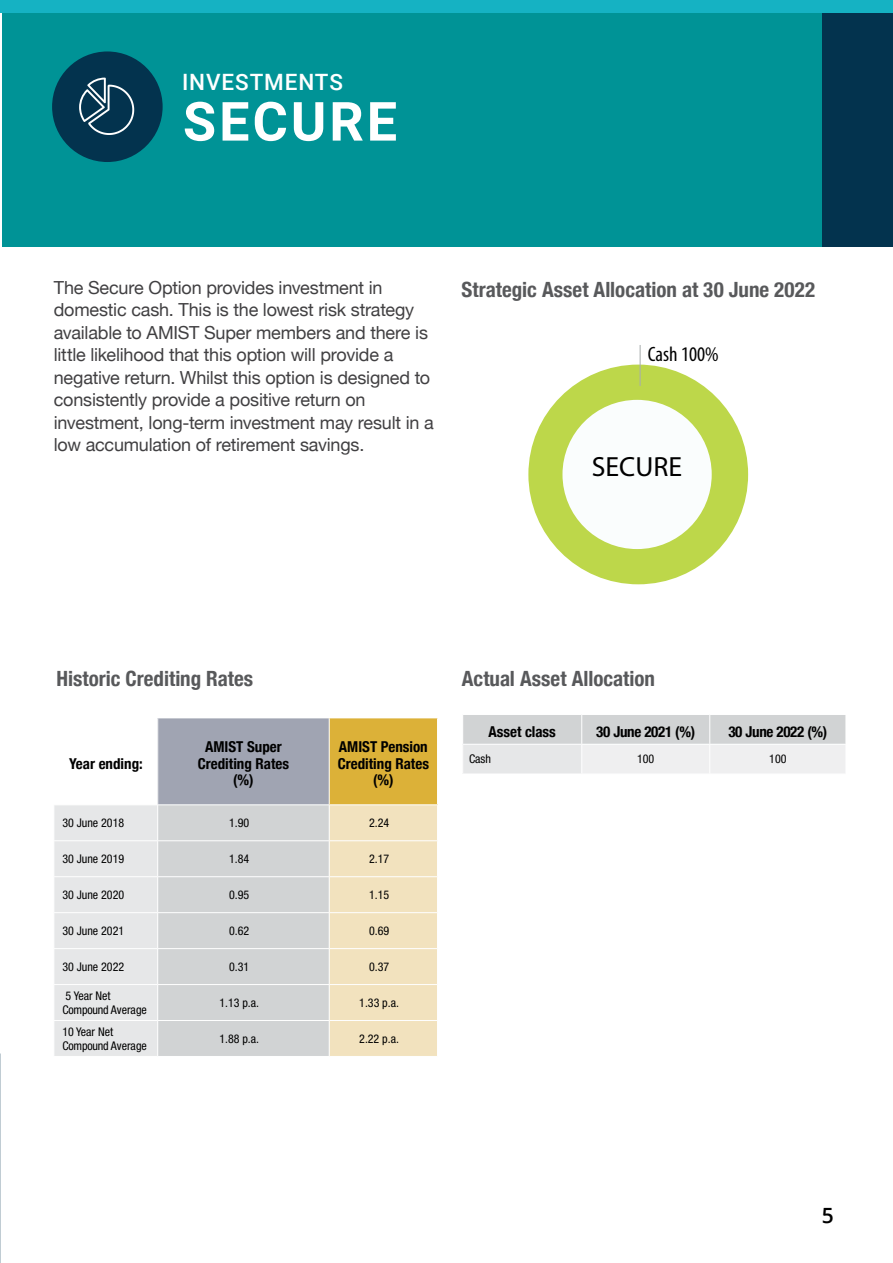
<style>
.page{position:relative;width:893px;height:1263px;background:#fff}
.page>*{position:absolute;margin:0;border:0;box-sizing:border-box;transform-origin:0 0}
.t1{font:700 54px "Roboto";letter-spacing:.055em;color:#fff}
.t2{font:27.9px "Myriad Pro";color:#000}
.t3{font:500 22.5px "Roboto";letter-spacing:.04em;color:#fff}
.t4{font:700 condensed 21px "Helvetica Neue";color:#58595b}
.t5{font:600 21px "Open Sans";color:#000}
.t6{font:condensed 20.85px "Myriad Pro";color:#000}
.t7{font:18px/22.5px "Helvetica Neue";letter-spacing:-.01em;color:#414042}
.t8{font:700 condensed 15px/16.5px "Helvetica Neue";color:#000;text-align:center}
.t9{font:700 condensed 15px "Helvetica Neue";letter-spacing:-.02em;color:#000}
.t10{font:condensed 12px/13.5px "Helvetica Neue LT Std";color:#000}
</style>
<div class="page">
<svg style="left:463px;top:715px;width:383px;height:59px"></svg>
<div style="left:158px;top:718px;width:171px;height:87px;background:#a0a4b2"></div>
<div style="left:329px;top:718px;width:108px;height:87px;background:#dcb138"></div>
<svg style="left:54px;top:805px;width:383px;height:251px;background:#e0dcd3"></svg>
<hr style="left:329px;top:718px;width:1px;height:86px;background:#fff">
<hr style="left:53px;top:840px;width:104px;height:1px;background:#fff">
<hr style="left:53px;top:876px;width:104px;height:1px;background:#fff">
<hr style="left:53px;top:912px;width:104px;height:1px;background:#fff">
<hr style="left:53px;top:948px;width:104px;height:1px;background:#fff">
<hr style="left:53px;top:984px;width:104px;height:1px;background:#fff">
<hr style="left:53px;top:1020px;width:104px;height:1px;background:#fff">
<hr style="left:157px;top:804px;width:172px;height:1px;background:#fff">
<hr style="left:157px;top:805px;width:1px;height:35px;background:#fff">
<hr style="left:329px;top:804px;width:109px;height:1px;background:#fff">
<hr style="left:329px;top:805px;width:1px;height:35px;background:#fff">
<hr style="left:157px;top:840px;width:172px;height:1px;background:#fff">
<hr style="left:157px;top:841px;width:1px;height:35px;background:#fff">
<hr style="left:329px;top:840px;width:109px;height:1px;background:#fff">
<hr style="left:329px;top:841px;width:1px;height:35px;background:#fff">
<hr style="left:157px;top:876px;width:172px;height:1px;background:#fff">
<hr style="left:157px;top:877px;width:1px;height:35px;background:#fff">
<hr style="left:329px;top:876px;width:109px;height:1px;background:#fff">
<hr style="left:329px;top:877px;width:1px;height:35px;background:#fff">
<hr style="left:157px;top:912px;width:172px;height:1px;background:#fff">
<hr style="left:157px;top:913px;width:1px;height:35px;background:#fff">
<hr style="left:329px;top:912px;width:109px;height:1px;background:#fff">
<hr style="left:329px;top:913px;width:1px;height:35px;background:#fff">
<hr style="left:157px;top:948px;width:172px;height:1px;background:#fff">
<hr style="left:157px;top:949px;width:1px;height:35px;background:#fff">
<hr style="left:329px;top:948px;width:109px;height:1px;background:#fff">
<hr style="left:329px;top:949px;width:1px;height:35px;background:#fff">
<hr style="left:157px;top:984px;width:172px;height:1px;background:#fff">
<hr style="left:157px;top:985px;width:1px;height:35px;background:#fff">
<hr style="left:329px;top:984px;width:109px;height:1px;background:#fff">
<hr style="left:329px;top:985px;width:1px;height:35px;background:#fff">
<hr style="left:157px;top:1020px;width:172px;height:1px;background:#fff">
<hr style="left:157px;top:1021px;width:1px;height:35px;background:#fff">
<hr style="left:329px;top:1020px;width:109px;height:1px;background:#fff">
<hr style="left:329px;top:1021px;width:1px;height:35px;background:#fff">
<div style="left:2px;top:0;width:820px;height:247px;background:#009396"></div>
<div style="left:822px;top:0;width:71px;height:247px;background:#03334e"></div>
<div style="left:528px;top:365px;width:220px;height:219px;background:#bdd74a;border-radius:50%"></div>
<div style="left:562px;top:400px;width:150px;height:149px;background:#fafdfd;border-radius:50%"></div>
<hr style="left:640px;top:345px;width:1px;height:41px;background:#a7adad">
<div style="left:52px;top:51px;width:111px;height:111px;background:#03334e;border-radius:50%"></div>
<svg style="left:79px;top:78px;width:55px;height:57px"></svg>
<div style="left:0;top:0;width:893px;height:13px;background:#15b2c3"></div>
<p class="t3" style="left:182px;top:66px;width:162px">INVESTMENTS</p>
<h1 class="t1" style="left:183px;top:84px;width:216px">SECURE</h1>
<p class="t7" style="left:54px;top:277px;width:382px">The Secure Option provides investment in domestic cash. This is the lowest risk strategy available to AMIST Super members and there is little likelihood that this option will provide a negative return. Whilst this option is designed to consistently provide a positive return on investment, long-term investment may result in a low accumulation of retirement savings.</p>
<p class="t4" style="left:461px;top:272px;width:355px">Strategic Asset Allocation at 30 June 2022</p>
<p class="t6" style="left:648px;top:341px;width:72px">Cash 100%</p>
<h2 class="t2" style="left:592px;top:449px;width:92px">SECURE</h2>
<p class="t4" style="left:56px;top:661px;width:198px">Historic Crediting Rates</p>
<p class="t8" style="left:69px;top:754px;width:75px">Year ending:</p>
<p class="t8" style="left:198px;top:737px;width:93px">AMIST Super<br>Crediting Rates (%)</p>
<p class="t8" style="left:338px;top:737px;width:93px">AMIST Pension<br>Crediting Rates (%)</p>
<p class="t10" style="left:62px;top:816px;width:63px">30 June 2018</p>
<p class="t10" style="left:229px;top:816px;width:22px">1.90</p>
<p class="t10" style="left:369px;top:816px;width:22px">2.24</p>
<p class="t10" style="left:62px;top:852px;width:63px">30 June 2019</p>
<p class="t10" style="left:229px;top:852px;width:22px">1.84</p>
<p class="t10" style="left:369px;top:852px;width:22px">2.17</p>
<p class="t10" style="left:62px;top:888px;width:63px">30 June 2020</p>
<p class="t10" style="left:229px;top:888px;width:22px">0.95</p>
<p class="t10" style="left:369px;top:888px;width:22px">1.15</p>
<p class="t10" style="left:62px;top:924px;width:63px">30 June 2021</p>
<p class="t10" style="left:229px;top:924px;width:22px">0.62</p>
<p class="t10" style="left:369px;top:924px;width:22px">0.69</p>
<p class="t10" style="left:62px;top:960px;width:63px">30 June 2022</p>
<p class="t10" style="left:229px;top:960px;width:22px">0.31</p>
<p class="t10" style="left:369px;top:960px;width:22px">0.37</p>
<p class="t10" style="left:62px;top:989px;width:86px">5 Year Net<br>Compound Average</p>
<p class="t10" style="left:219px;top:996px;width:41px">1.13 p.a.</p>
<p class="t10" style="left:359px;top:996px;width:41px">1.33 p.a.</p>
<p class="t10" style="left:62px;top:1025px;width:86px">10 Year Net<br>Compound Average</p>
<p class="t10" style="left:219px;top:1032px;width:41px">1.88 p.a.</p>
<p class="t10" style="left:359px;top:1032px;width:41px">2.22 p.a.</p>
<p class="t4" style="left:462px;top:661px;width:195px">Actual Asset Allocation</p>
<p class="t8" style="left:488px;top:722px;width:69px">Asset class</p>
<p class="t9" style="left:596px;top:719px;width:100px">30 June 2021 (%)</p>
<p class="t9" style="left:728px;top:719px;width:100px">30 June 2022 (%)</p>
<p class="t10" style="left:469px;top:752px;width:23px">Cash</p>
<p class="t10" style="left:637px;top:752px;width:19px">100</p>
<p class="t10" style="left:769px;top:752px;width:19px">100</p>
<p class="t5" style="left:822px;top:1201px;width:13px">5</p>
</div>
